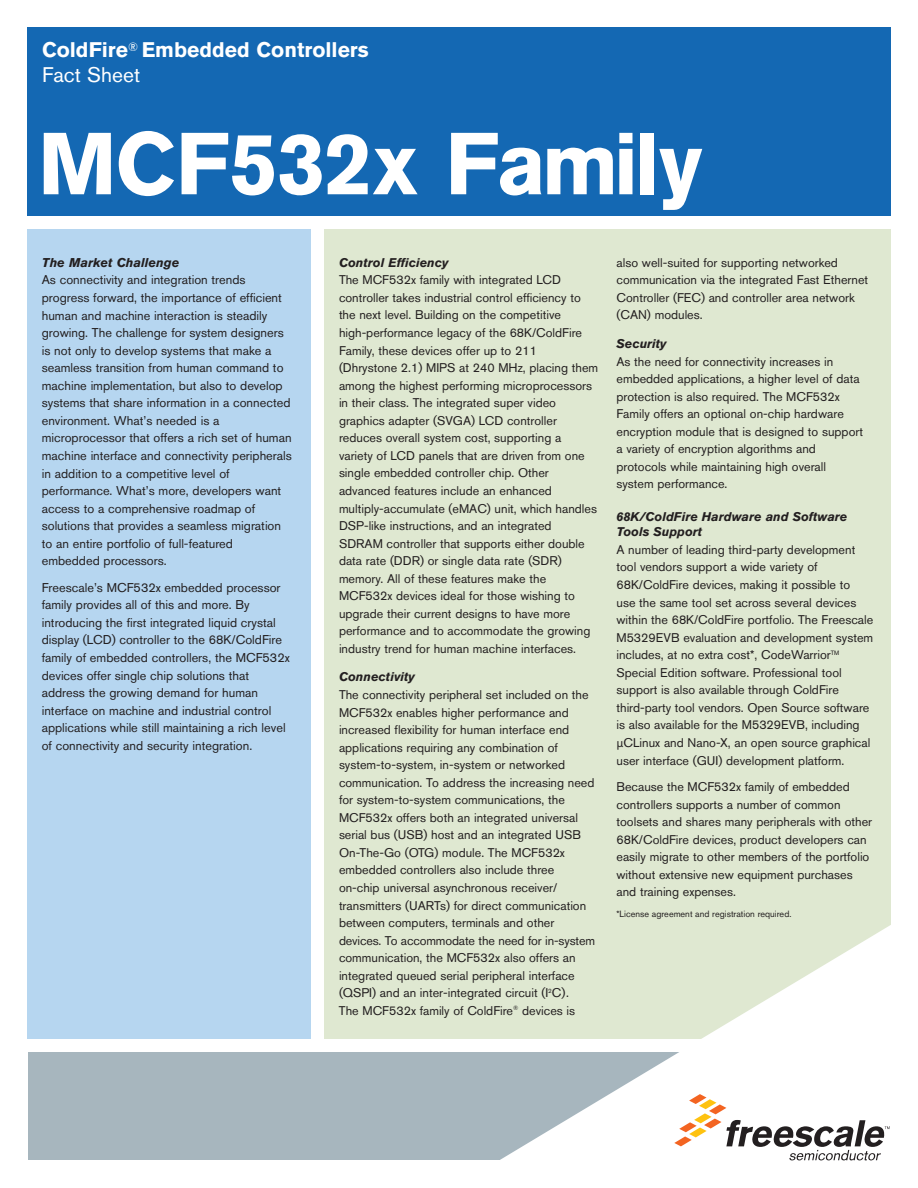
<style>
.page{position:relative;width:918px;height:1188px;background:#fff}
.page>*{position:absolute;margin:0;border:0;box-sizing:border-box;transform-origin:0 0}
.t1{font:700 87px "Akzidenz Grotesk BQ";letter-spacing:-.01em;color:#fff}
.t2{font:700 21px/25.2px "Akzidenz Grotesk BQ";color:#fff}
.t3{font:12.6px/17.5px "Akzidenz Grotesk BQ";color:#231f20}
.t4{font:italic 700 12.6px/15px "Akzidenz Grotesk BQ";color:#231f20}
.t5{font:9px "Akzidenz Grotesk BQ";color:#231f20}
.s1{font-weight:400}
</style>
<div class="page">
<div style="left:324px;top:230px;width:567px;height:810px;background:#dfe8d1"></div>
<div style="left:27px;top:230px;width:283px;height:809px;background:#b6d6f0"></div>
<div style="left:28px;top:1052px;width:863px;height:108px;background:#a7b6be"></div>
<div style="left:27px;top:27px;width:864px;height:189px;background:#1468b3"></div>
<svg style="left:492px;top:925px;width:399px;height:236px"></svg>
<svg style="left:674px;top:1094px;width:216px;height:66px;background:#ddd7d2"></svg>
<h2 class="t2" style="left:42px;top:39px;width:328px">ColdFire<sup>®</sup> Embedded Controllers<br><span class="s1">Fact Sheet</span></h2>
<h1 class="t1" style="left:38px;top:133px;width:666px">MCF532x Family</h1>
<p class="t4" style="left:42px;top:256px;width:139px">The Market Challenge</p>
<p class="t3" style="left:42px;top:271px;width:252px">As connectivity and integration trends progress forward, the importance of efficient human and machine interaction is steadily growing. The challenge for system designers is not only to develop systems that make a seamless transition from human command to machine implementation, but also to develop systems that share information in a connected environment. What’s needed is a microprocessor that offers a rich set of human machine interface and connectivity peripherals in addition to a competitive level of performance. What’s more, developers want access to a comprehensive roadmap of solutions that provides a seamless migration to an entire portfolio of full-featured embedded processors.</p>
<p class="t3" style="left:42px;top:579px;width:250px">Freescale’s MCF532x embedded processor family provides all of this and more. By introducing the first integrated liquid crystal display (LCD) controller to the 68K/ColdFire family of embedded controllers, the MCF532x devices offer single chip solutions that address the growing demand for human interface on machine and industrial control applications while still maintaining a rich level of connectivity and security integration.</p>
<p class="t4" style="left:339px;top:256px;width:111px">Control Efficiency</p>
<p class="t3" style="left:339px;top:271px;width:261px">The MCF532x family with integrated LCD controller takes industrial control efficiency to the next level. Building on the competitive high-performance legacy of the 68K/ColdFire Family, these devices offer up to 211 (Dhrystone 2.1) MIPS at 240 MHz, placing them among the highest performing microprocessors in their class. The integrated super video graphics adapter (SVGA) LCD controller reduces overall system cost, supporting a variety of LCD panels that are driven from one single embedded controller chip. Other advanced features include an enhanced multiply-accumulate (eMAC) unit, which handles DSP-like instructions, and an integrated SDRAM controller that supports either double data rate (DDR) or single data rate (SDR) memory. All of these features make the MCF532x devices ideal for those wishing to upgrade their current designs to have more performance and to accommodate the growing industry trend for human machine interfaces.</p>
<p class="t4" style="left:339px;top:671px;width:77px">Connectivity</p>
<p class="t3" style="left:339px;top:686px;width:258px">The connectivity peripheral set included on the MCF532x enables higher performance and increased flexibility for human interface end applications requiring any combination of system-to-system, in-system or networked communication. To address the increasing need for system-to-system communications, the MCF532x offers both an integrated universal serial bus (USB) host and an integrated USB On-The-Go (OTG) module. The MCF532x embedded controllers also include three on-chip universal asynchronous receiver/ transmitters (UARTs) for direct communication between computers, terminals and other devices. To accommodate the need for in-system communication, the MCF532x also offers an integrated queued serial peripheral interface (QSPI) and an inter-integrated circuit (I<sup>2</sup>C).<br>The MCF532x family of ColdFire<sup>®</sup> devices is</p>
<p class="t3" style="left:617px;top:254px;width:253px">also well-suited for supporting networked communication via the integrated Fast Ethernet Controller (FEC) and controller area network (CAN) modules.</p>
<p class="t4" style="left:616px;top:337px;width:52px">Security</p>
<p class="t3" style="left:616px;top:352px;width:248px">As the need for connectivity increases in embedded applications, a higher level of data protection is also required. The MCF532x Family offers an optional on-chip hardware encryption module that is designed to support a variety of encryption algorithms and protocols while maintaining high overall system performance.</p>
<p class="t4" style="left:616px;top:511px;width:232px">68K/ColdFire Hardware and Software<br>Tools Support</p>
<p class="t3" style="left:616px;top:541px;width:258px">A number of leading third-party development tool vendors support a wide variety of 68K/ColdFire devices, making it possible to<br>use the same tool set across several devices within the 68K/ColdFire portfolio. The Freescale M5329EVB evaluation and development system includes, at no extra cost*, CodeWarrior<sup>TM </sup>Special Edition software. Professional tool support is also available through ColdFire third-party tool vendors. Open Source software is also available for the M5329EVB, including µCLinux and Nano-X, an open source graphical user interface (GUI) development platform.</p>
<p class="t3" style="left:616px;top:778px;width:257px">Because the MCF532x family of embedded controllers supports a number of common toolsets and shares many peripherals with other 68K/ColdFire devices, product developers can easily migrate to other members of the portfolio without extensive new equipment purchases and training expenses.</p>
<p class="t5" style="left:616px;top:909px;width:176px">*License agreement and registration required.</p>
</div>
